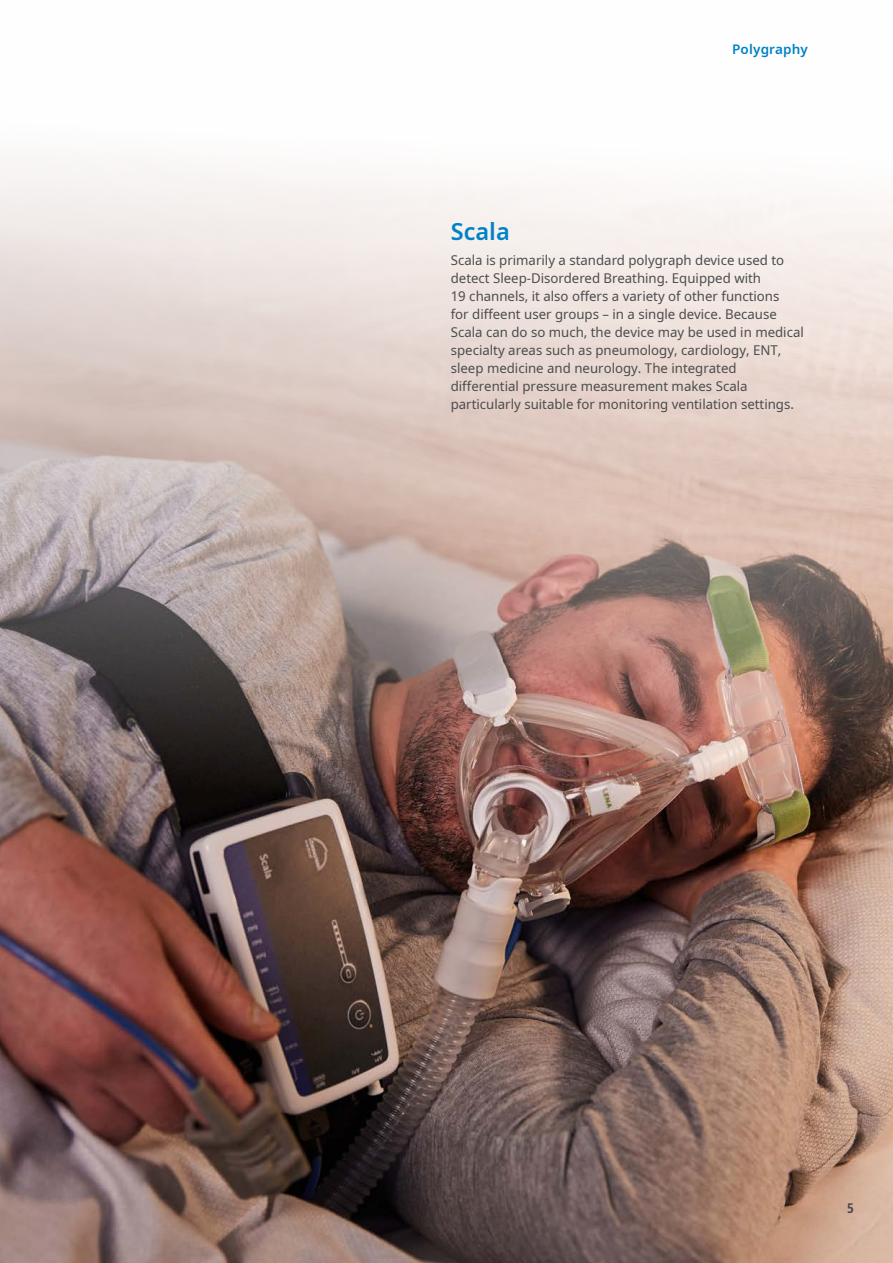
<style>
.page{position:relative;width:893px;height:1263px;background:#fff}
.page>*{position:absolute;margin:0;border:0;box-sizing:border-box;transform-origin:0 0}
.t1{font:600 24px "Noto Sans";color:#0082c8}
.t2{font:13.5px/18px "Noto Sans";color:#4b4c4d}
.Subline{font:600 13.5px "Noto Sans";letter-spacing:.005em;color:#0082c8}
.t3{font:700 condensed 13.5px "Noto Sans";color:#4b4c4d}
</style>
<div class="page">
<img style="left:0;top:161px;width:893px;height:1102px">
<img style="left:0;top:369px;width:1px;height:894px">
<p class="Subline" style="left:732px;top:40px;width:77px">Polygraphy</p>
<p class="t1" style="left:451px;top:215px;width:61px">Scala</p>
<p class="t2" style="left:451px;top:252px;width:355px">Scala is primarily a standard polygraph device used to detect Sleep-Disordered Breathing. Equipped with<br>19 channels, it also offers a variety of other functions<br>for diffeent user groups – in a single device. Because Scala can do so much, the device may be used in medical specialty areas such as pneumology, cardiology, ENT, sleep medicine and neurology. The integrated differential pressure measurement makes Scala particularly suitable for monitoring ventilation settings.</p>
<p class="t3" style="left:847px;top:1198px;width:8px">5</p>
</div>
